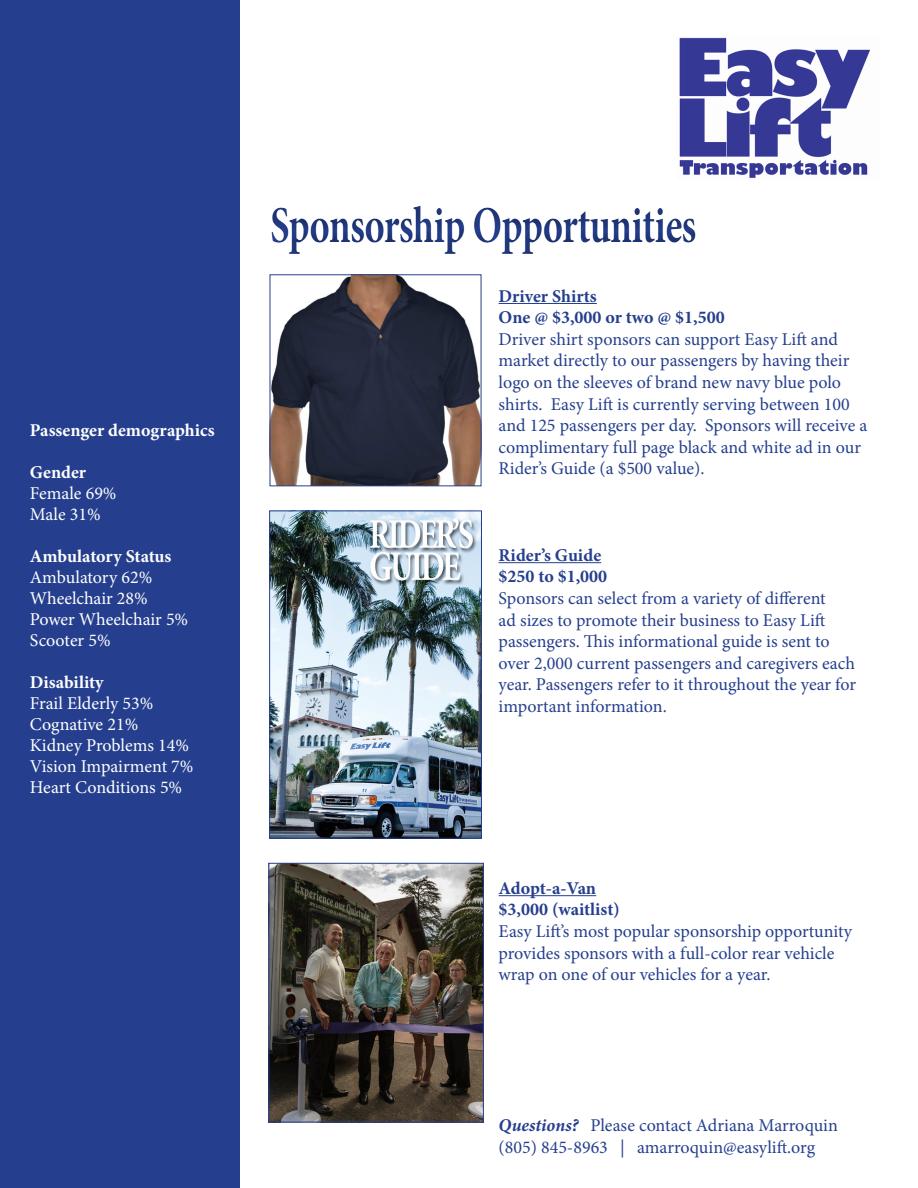
<style>
.page{position:relative;width:918px;height:1188px;background:#fff}
.page>*{position:absolute;margin:0;border:0;box-sizing:border-box;transform-origin:0 0}
.t1{font:700 51.9px "Minion Pro";letter-spacing:-.02em;color:#253f8e;scale:.75 1}
.t2{font:18px/21.6px "Minion Pro";color:#253f8e}
.t3{font:18px "Minion Pro";letter-spacing:-.005em;color:#fff}
.t4{font:700 18px "Minion Pro";color:#253f8e}
.t5{font:700 18px "Minion Pro";color:#fff}
.s1{font-weight:700;font-style:italic}
</style>
<div class="page">
<hr style="left:499px;top:303px;width:98px;height:1px;background:#253f8e">
<hr style="left:499px;top:562px;width:102px;height:1px;background:#253f8e">
<hr style="left:499px;top:895px;width:97px;height:1px;background:#253f8e">
<div style="left:0;top:0;width:239px;height:1187px;background:#253f8e"></div>
<img style="left:679px;top:37px;width:191px;height:141px">
<div style="left:257px;top:188px;width:454px;height:86px;background:#231f20;opacity:.5"></div>
<img style="left:272px;top:276px;width:207px;height:208px">
<div style="left:270px;top:274px;width:211px;height:212px;border:1px solid #253f8e"></div>
<img style="left:270px;top:865px;width:212px;height:255px">
<div style="left:268px;top:863px;width:216px;height:259px;border:1px solid #253f8e"></div>
<img style="left:271px;top:513px;width:209px;height:324px">
<div style="left:269px;top:511px;width:213px;height:328px;border:1px solid #253f8e"></div>
<p class="t5" style="left:30px;top:418px;width:186px">Passenger demographics</p>
<p class="t5" style="left:30px;top:460px;width:58px">Gender</p>
<p class="t3" style="left:30px;top:481px;width:88px">Female 69%</p>
<p class="t3" style="left:30px;top:502px;width:72px">Male 31%</p>
<p class="t5" style="left:30px;top:544px;width:143px">Ambulatory Status</p>
<p class="t3" style="left:30px;top:565px;width:124px">Ambulatory 62%</p>
<p class="t3" style="left:30px;top:586px;width:119px">Wheelchair 28%</p>
<p class="t3" style="left:30px;top:607px;width:160px">Power Wheelchair 5%</p>
<p class="t3" style="left:30px;top:628px;width:82px">Scooter 5%</p>
<p class="t5" style="left:30px;top:670px;width:75px">Disability</p>
<p class="t3" style="left:30px;top:691px;width:125px">Frail Elderly 53%</p>
<p class="t3" style="left:30px;top:712px;width:110px">Cognative 21%</p>
<p class="t3" style="left:30px;top:733px;width:161px">Kidney Problems 14%</p>
<p class="t3" style="left:30px;top:754px;width:165px">Vision Impairment 7%</p>
<p class="t3" style="left:30px;top:775px;width:154px">Heart Conditions 5%</p>
<h1 class="t1" style="left:270px;top:189px;width:570px">Sponsorship Opportunities</h1>
<p class="t4" style="left:499px;top:283px;width:100px">Driver Shirts</p>
<p class="t4" style="left:499px;top:305px;width:228px">One @ $3,000 or two @ $1,500</p>
<p class="t2" style="left:499px;top:328px;width:370px">Driver shirt sponsors can support Easy Lift and market directly to our passengers by having their logo on the sleeves of brand new navy blue polo shirts. Easy Lift is currently serving between 100 and 125 passengers per day. Sponsors will receive a complimentary full page black and white ad in our Rider’s Guide (a $500 value).</p>
<p class="t4" style="left:499px;top:542px;width:104px">Rider’s Guide</p>
<p class="t4" style="left:499px;top:564px;width:110px">$250 to $1,000</p>
<p class="t2" style="left:499px;top:588px;width:359px">Sponsors can select from a variety of different<br>ad sizes to promote their business to Easy Lift passengers. This informational guide is sent to over 2,000 current passengers and caregivers each year. Passengers refer to it throughout the year for important information.</p>
<p class="t4" style="left:499px;top:875px;width:99px">Adopt-a-Van</p>
<p class="t4" style="left:499px;top:897px;width:123px">$3,000 (waitlist)</p>
<p class="t2" style="left:499px;top:921px;width:355px">Easy Lift’s most popular sponsorship opportunity provides sponsors with a full-color rear vehicle wrap on one of our vehicles for a year.</p>
<p class="t2" style="left:499px;top:1115px;width:341px"><span class="s1">Questions?</span> Please contact Adriana Marroquin</p>
<p class="t2" style="left:499px;top:1137px;width:318px">(805) 845-8963 | amarroquin@easylift.org</p>
</div>
